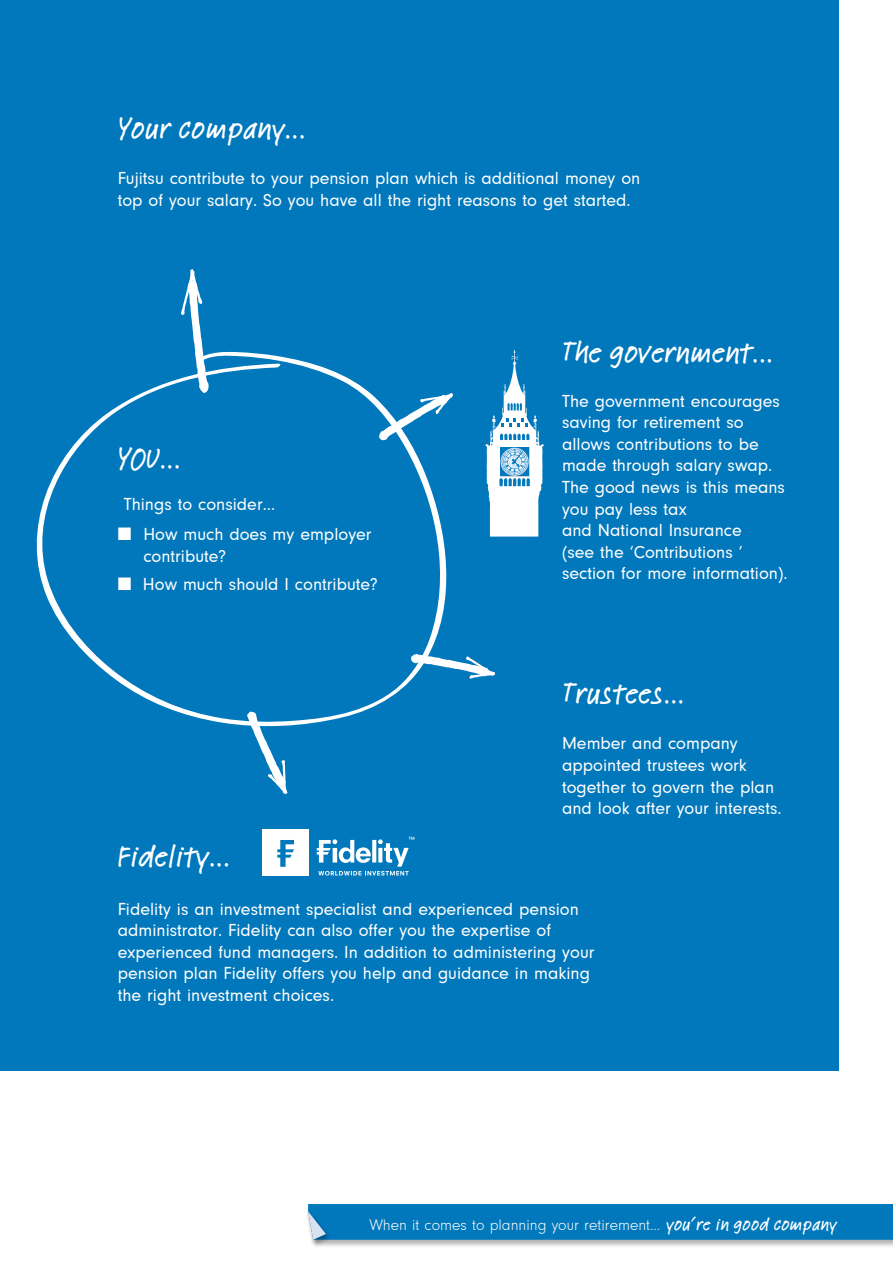
<style>
.page{position:relative;width:893px;height:1263px;background:#fff}
.page>*{position:absolute;margin:0;border:0;box-sizing:border-box;transform-origin:0 0}
.t1{font:500 31.8px "Feltpen LT";color:#fff}
.t2{font:500 31.5px "Feltpen LT";color:#fff}
.t3{font:18px/21.6px "Neuzeit Gro";color:#fff}
.t4{font:300 15.75px "Neuzeit Gro";color:#fff}
.s1{font-family:"Feltpen LT";font-weight:500;font-size:18.75px}
</style>
<div class="page">
<div style="left:306px;top:1203px;width:587px;height:45px;background:#000;opacity:.3"></div>
<div style="left:306px;top:1211px;width:26px;height:36px;background:#000;opacity:.3"></div>
<div style="left:308px;top:1204px;width:585px;height:36px;background:#0078bb"></div>
<div style="left:0;top:0;width:839px;height:1071px;background:#0078bb"></div>
<svg style="left:36px;top:351px;width:411px;height:375px"></svg>
<svg style="left:379px;top:393px;width:74px;height:48px"></svg>
<svg style="left:411px;top:654px;width:84px;height:24px"></svg>
<svg style="left:181px;top:269px;width:28px;height:124px"></svg>
<svg style="left:247px;top:711px;width:40px;height:83px"></svg>
<div style="left:262px;top:829px;width:47px;height:47px;background:#fff"></div>
<svg style="left:277px;top:840px;width:17px;height:27px"></svg>
<svg style="left:317px;top:837px;width:97px;height:38px"></svg>
<svg style="left:485px;top:350px;width:59px;height:187px"></svg>
<h2 class="t2" style="left:118px;top:106px;width:189px">Your company...</h2>
<p class="t3" style="left:118px;top:168px;width:524px">Fujitsu contribute to your pension plan which is additional money on top of your salary. So you have all the right reasons to get started.</p>
<h2 class="t2" style="left:118px;top:437px;width:64px">YOU...</h2>
<p class="t3" style="left:124px;top:494px;width:153px">Things to consider…</p>
<p class="t3" style="left:143px;top:524px;width:230px;text-indent:-26px">■ How much does my employer contribute?</p>
<p class="t3" style="left:118px;top:574px;width:261px">■ How much should I contribute?</p>
<h1 class="t1" style="left:118px;top:834px;width:114px">Fidelity...</h1>
<h2 class="t2" style="left:562px;top:330px;width:213px">The government...</h2>
<p class="t3" style="left:562px;top:390px;width:227px">The government encourages saving for retirement so allows contributions to be made through salary swap.<br>The good news is this means you pay less tax<br>and National Insurance<br>(see the ‘Contributions ’ section for more information).</p>
<h2 class="t2" style="left:562px;top:671px;width:124px">Trustees...</h2>
<p class="t3" style="left:562px;top:733px;width:221px">Member and company appointed trustees work together to govern the plan and look after your interests.</p>
<p class="t3" style="left:118px;top:898px;width:478px">Fidelity is an investment specialist and experienced pension administrator. Fidelity can also offer you the expertise of experienced fund managers. In addition to administering your pension plan Fidelity offers you help and guidance in making the right investment choices.</p>
<p class="t4" style="left:369px;top:1216px;width:469px">When it comes to planning your retirement... <span class="s1">you’re in good company</span></p>
</div>
